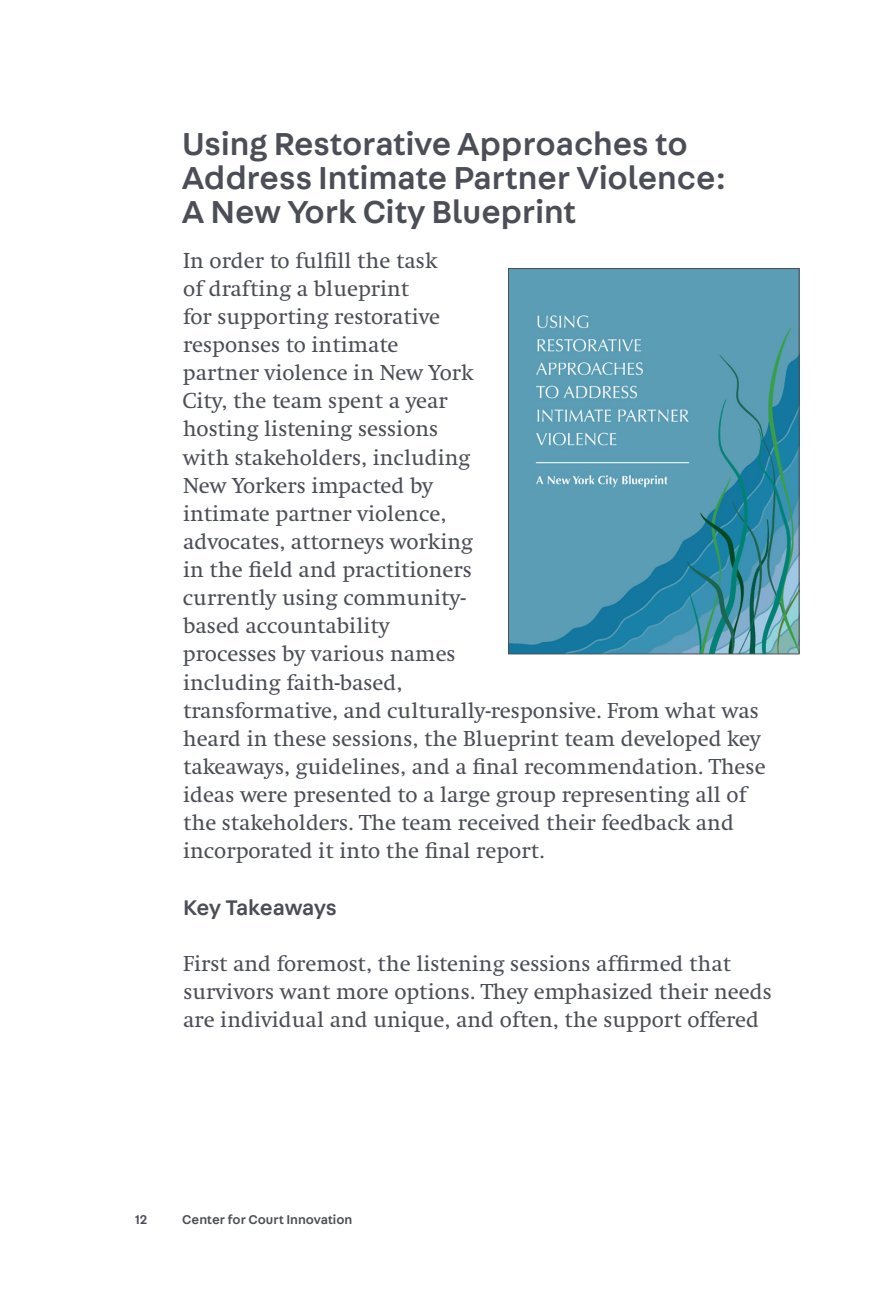
<style>
.page{position:relative;width:891px;height:1296px;background:#fff}
.page>*{position:absolute;margin:0;border:0;box-sizing:border-box;transform-origin:0 0}
.t1{font:500 33.75px/33.8px "Fabriga";color:#4b4e56}
.t2{font:22.5px/28.1px "Swift";color:#4b4e56}
.t3{font:500 22.5px "Fabriga";letter-spacing:-.02em;color:#4b4e56}
.t4{font:500 13.5px "Fabriga";color:#4b4e56}
</style>
<div class="page">
<img style="left:510px;top:270px;width:287px;height:382px">
<div style="left:508px;top:268px;width:291px;height:386px;border:1px solid #4b4e56"></div>
<h1 class="t1" style="left:182px;top:126px;width:546px">Using Restorative Approaches to<br>Address Intimate Partner Violence:<br>A New York City Blueprint</h1>
<p class="t2" style="left:182px;top:247px;width:585px">In order to fulfill the task<br>of drafting a blueprint<br>for supporting restorative<br>responses to intimate<br>partner violence in New York<br>City, the team spent a year<br>hosting listening sessions<br>with stakeholders, including<br>New Yorkers impacted by<br>intimate partner violence,<br>advocates, attorneys working<br>in the field and practitioners<br>currently using community-<br>based accountability<br>processes by various names<br>including faith-based,<br>transformative, and culturally-responsive. From what was heard in these sessions, the Blueprint team developed key takeaways, guidelines, and a final recommendation. These ideas were presented to a large group representing all of the stakeholders. The team received their feedback and incorporated it into the final report.</p>
<p class="t3" style="left:183px;top:892px;width:155px">Key Takeaways</p>
<p class="t2" style="left:183px;top:950px;width:590px">First and foremost, the listening sessions affirmed that survivors want more options. They emphasized their needs are individual and unique, and often, the support offered</p>
<p class="t4" style="left:135px;top:1210px;width:14px">12</p>
<p class="t4" style="left:182px;top:1210px;width:172px">Center for Court Innovation</p>
</div>
